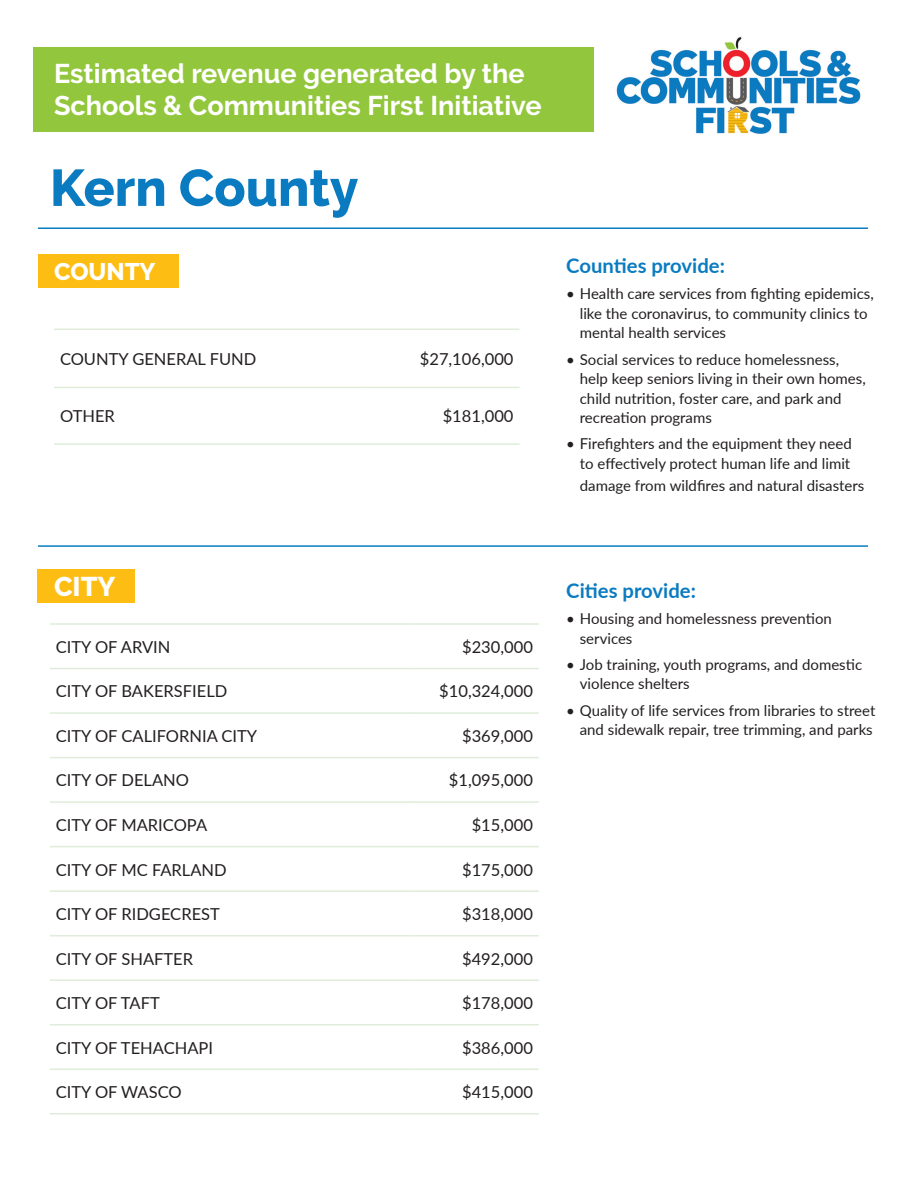
<style>
.page{position:relative;width:918px;height:1188px;background:#fff}
.page>*{position:absolute;margin:0;border:0;box-sizing:border-box;transform-origin:0 0}
.t1{font:800 51.45px "Raleway";color:#0b7bc1}
.t2{font:700 27px/32.4px "Raleway";color:#fff}
.t3{font:800 27px "Raleway";color:#fff}
.t4{font:800 24px "Raleway";color:#fff}
.t5{font:700 20.25px "Lato";color:#0b7bc1}
.t6{font:16.5px "Lato";color:#231f20}
.t7{font:15px/19.5px "Lato";color:#231f20}
</style>
<div class="page">
<div style="left:38px;top:254px;width:140px;height:34px;background:#fdbd13"></div>
<div style="left:38px;top:570px;width:97px;height:33px;background:#fdbd13"></div>
<div style="left:33px;top:47px;width:561px;height:84px;background:#92c73d"></div>
<img style="left:616px;top:37px;width:245px;height:97px">
<hr style="left:50px;top:623px;width:359px;height:2px;background:#dfedda">
<hr style="left:409px;top:623px;width:130px;height:2px;background:#dfedda">
<hr style="left:50px;top:668px;width:359px;height:1px;background:#dfedda">
<hr style="left:409px;top:668px;width:130px;height:1px;background:#dfedda">
<hr style="left:50px;top:712px;width:359px;height:2px;background:#dfedda">
<hr style="left:409px;top:712px;width:130px;height:2px;background:#dfedda">
<hr style="left:50px;top:757px;width:359px;height:1px;background:#dfedda">
<hr style="left:409px;top:757px;width:130px;height:1px;background:#dfedda">
<hr style="left:50px;top:801px;width:359px;height:2px;background:#dfedda">
<hr style="left:409px;top:801px;width:130px;height:2px;background:#dfedda">
<hr style="left:50px;top:846px;width:359px;height:1px;background:#dfedda">
<hr style="left:409px;top:846px;width:130px;height:1px;background:#dfedda">
<hr style="left:50px;top:890px;width:359px;height:2px;background:#dfedda">
<hr style="left:409px;top:890px;width:130px;height:2px;background:#dfedda">
<hr style="left:50px;top:935px;width:359px;height:1px;background:#dfedda">
<hr style="left:409px;top:935px;width:130px;height:1px;background:#dfedda">
<hr style="left:50px;top:979px;width:359px;height:2px;background:#dfedda">
<hr style="left:409px;top:979px;width:130px;height:2px;background:#dfedda">
<hr style="left:50px;top:1024px;width:359px;height:2px;background:#dfedda">
<hr style="left:409px;top:1024px;width:130px;height:2px;background:#dfedda">
<hr style="left:50px;top:1069px;width:359px;height:1px;background:#dfedda">
<hr style="left:409px;top:1069px;width:130px;height:1px;background:#dfedda">
<hr style="left:50px;top:1113px;width:359px;height:2px;background:#dfedda">
<hr style="left:409px;top:1113px;width:130px;height:2px;background:#dfedda">
<hr style="left:54px;top:329px;width:308px;height:1px;background:#dfedda">
<hr style="left:362px;top:329px;width:157px;height:1px;background:#dfedda">
<hr style="left:54px;top:387px;width:308px;height:1px;background:#dfedda">
<hr style="left:362px;top:387px;width:157px;height:1px;background:#dfedda">
<hr style="left:54px;top:443px;width:308px;height:2px;background:#dfedda">
<hr style="left:362px;top:443px;width:157px;height:2px;background:#dfedda">
<hr style="left:38px;top:545px;width:830px;height:2px;background:#0b7bc1">
<hr style="left:38px;top:227px;width:830px;height:2px;background:#0b7bc1">
<p class="t2" style="left:54px;top:57px;width:489px">Estimated revenue generated by the<br>Schools &amp; Communities First Initiative</p>
<p class="t1" style="left:50px;top:159px;width:310px">Kern County</p>
<p class="t4" style="left:54px;top:258px;width:103px">COUNTY</p>
<p class="t6" style="left:60px;top:347px;width:198px">COUNTY GENERAL FUND</p>
<p class="t6" style="left:420px;top:347px;width:95px">$27,106,000</p>
<p class="t6" style="left:60px;top:405px;width:56px">OTHER</p>
<p class="t6" style="left:443px;top:405px;width:72px">$181,000</p>
<p class="t5" style="left:566px;top:251px;width:160px">Counties provide:</p>
<p class="t7" style="left:580px;top:284px;width:295px;text-indent:-14px">• Health care services from fighting epidemics, like the coronavirus, to community clinics to mental health services</p>
<p class="t7" style="left:580px;top:349px;width:287px;text-indent:-14px">• Social services to reduce homelessness, help keep seniors living in their own homes, child nutrition, foster care, and park and recreation programs</p>
<p class="t7" style="left:566px;top:434px;width:287px;text-align:right">• Firefighters and the equipment they need to effectively protect human life and limit</p>
<p class="t7" style="left:580px;top:476px;width:286px">damage from wildfires and natural disasters</p>
<p class="t3" style="left:54px;top:571px;width:63px">CITY</p>
<p class="t6" style="left:56px;top:635px;width:116px">CITY OF ARVIN</p>
<p class="t6" style="left:462px;top:635px;width:72px">$230,000</p>
<p class="t6" style="left:56px;top:680px;width:173px">CITY OF BAKERSFIELD</p>
<p class="t6" style="left:439px;top:680px;width:95px">$10,324,000</p>
<p class="t6" style="left:56px;top:724px;width:203px">CITY OF CALIFORNIA CITY</p>
<p class="t6" style="left:462px;top:724px;width:72px">$369,000</p>
<p class="t6" style="left:56px;top:769px;width:135px">CITY OF DELANO</p>
<p class="t6" style="left:449px;top:769px;width:86px">$1,095,000</p>
<p class="t6" style="left:56px;top:813px;width:153px">CITY OF MARICOPA</p>
<p class="t6" style="left:472px;top:813px;width:63px">$15,000</p>
<p class="t6" style="left:56px;top:858px;width:172px">CITY OF MC FARLAND</p>
<p class="t6" style="left:462px;top:858px;width:72px">$175,000</p>
<p class="t6" style="left:56px;top:902px;width:166px">CITY OF RIDGECREST</p>
<p class="t6" style="left:462px;top:902px;width:72px">$318,000</p>
<p class="t6" style="left:56px;top:947px;width:139px">CITY OF SHAFTER</p>
<p class="t6" style="left:462px;top:947px;width:72px">$492,000</p>
<p class="t6" style="left:56px;top:991px;width:105px">CITY OF TAFT</p>
<p class="t6" style="left:462px;top:991px;width:72px">$178,000</p>
<p class="t6" style="left:56px;top:1036px;width:159px">CITY OF TEHACHAPI</p>
<p class="t6" style="left:462px;top:1036px;width:72px">$386,000</p>
<p class="t6" style="left:56px;top:1080px;width:127px">CITY OF WASCO</p>
<p class="t6" style="left:462px;top:1080px;width:72px">$415,000</p>
<p class="t5" style="left:566px;top:575px;width:131px">Cities provide:</p>
<p class="t7" style="left:580px;top:608px;width:254px;text-indent:-14px">• Housing and homelessness prevention services</p>
<p class="t7" style="left:580px;top:654px;width:284px;text-indent:-14px">• Job training, youth programs, and domestic violence shelters</p>
<p class="t7" style="left:566px;top:700px;width:311px;text-align:right">• Quality of life services from libraries to street and sidewalk repair, tree trimming, and parks</p>
</div>
